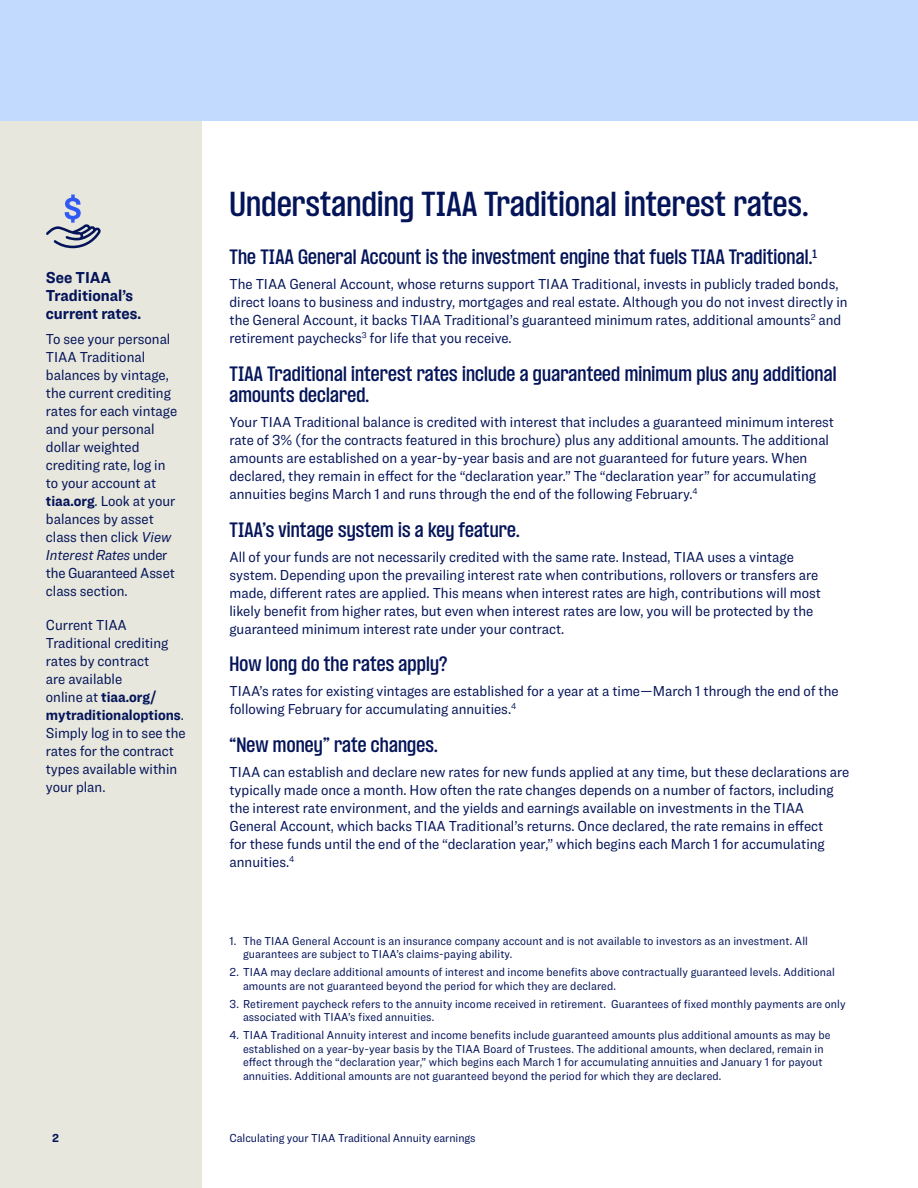
<style>
.page{position:relative;width:918px;height:1188px;background:#fff}
.page>*{position:absolute;margin:0;border:0;box-sizing:border-box;transform-origin:0 0}
.t1{font:600 30px "TIAA Challenger";letter-spacing:.01em;color:#041459}
.t2{font:600 18px/21.6px "TIAA Challenger";letter-spacing:.01em;color:#041459}
.Sidebar_head{font:700 16.5px/18px "Ringside Narrow";color:#041459}
.Body_copy{font:15px/18px "Ringside Narrow";color:#041459}
.t3{font:12px/13.5px "Ringside Narrow";letter-spacing:.01em;color:#041459}
.t4{font:700 12px "Ringside Narrow";color:#041459}
.s1{font-weight:700}
.s2{font-style:italic}
</style>
<div class="page">
<div style="left:0;top:119px;width:202px;height:1069px;background:#e7e7dd"></div>
<div style="left:0;top:0;width:918px;height:121px;background:#c3daff"></div>
<svg style="left:46px;top:195px;width:55px;height:53px"></svg>
<p class="Sidebar_head" style="left:46px;top:268px;width:97px">See TIAA<br>Traditional’s current rates.</p>
<p class="Body_copy" style="left:46px;top:330px;width:133px">To see your personal<br>TIAA Traditional balances by vintage, the current crediting rates for each vintage and your personal dollar weighted crediting rate, log in to your account at <span class="s1">tiaa.org</span>. Look at your balances by asset class then click <span class="s2">View<br>Interest Rates</span> under the Guaranteed Asset class section.</p>
<p class="Body_copy" style="left:46px;top:616px;width:141px">Current TIAA<br>Traditional crediting rates by contract<br>are available<br>online at <span class="s1">tiaa.org/ mytraditionaloptions</span>.<br>Simply log in to see the rates for the contract types available within your plan.</p>
<h1 class="t1" style="left:230px;top:185px;width:580px">Understanding TIAA Traditional interest rates.</h1>
<p class="t2" style="left:230px;top:246px;width:589px">The TIAA General Account is the investment engine that fuels TIAA Traditional.<sup>1</sup></p>
<p class="Body_copy" style="left:230px;top:275px;width:620px">The TIAA General Account, whose returns support TIAA Traditional, invests in publicly traded bonds, direct loans to business and industry, mortgages and real estate. Although you do not invest directly in the General Account, it backs TIAA Traditional’s guaranteed minimum rates, additional amounts<sup>2</sup> and retirement paychecks<sup>3</sup> for life that you receive.</p>
<p class="t2" style="left:230px;top:363px;width:609px">TIAA Traditional interest rates include a guaranteed minimum plus any additional amounts declared.</p>
<p class="Body_copy" style="left:230px;top:413px;width:606px">Your TIAA Traditional balance is credited with interest that includes a guaranteed minimum interest rate of 3% (for the contracts featured in this brochure) plus any additional amounts. The additional amounts are established on a year-by-year basis and are not guaranteed for future years. When declared, they remain in effect for the “declaration year.” The “declaration year” for accumulating annuities begins March 1 and runs through the end of the following February.<sup>4</sup></p>
<p class="t2" style="left:230px;top:519px;width:292px">TIAA’s vintage system is a key feature.</p>
<p class="Body_copy" style="left:230px;top:547px;width:593px">All of your funds are not necessarily credited with the same rate. Instead, TIAA uses a vintage system. Depending upon the prevailing interest rate when contributions, rollovers or transfers are made, different rates are applied. This means when interest rates are high, contributions will most likely benefit from higher rates, but even when interest rates are low, you will be protected by the guaranteed minimum interest rate under your contract.</p>
<p class="t2" style="left:230px;top:653px;width:219px">How long do the rates apply?</p>
<p class="Body_copy" style="left:230px;top:682px;width:611px">TIAA’s rates for existing vintages are established for a year at a time—March 1 through the end of the following February for accumulating annuities.<sup>4</sup></p>
<p class="t2" style="left:230px;top:734px;width:210px">“New money” rate changes.</p>
<p class="Body_copy" style="left:230px;top:762px;width:621px">TIAA can establish and declare new rates for new funds applied at any time, but these declarations are typically made once a month. How often the rate changes depends on a number of factors, including the interest rate environment, and the yields and earnings available on investments in the TIAA General Account, which backs TIAA Traditional’s returns. Once declared, the rate remains in effect<br>for these funds until the end of the “declaration year,” which begins each March 1 for accumulating annuities.<sup>4</sup></p>
<p class="t3" style="left:243px;top:934px;width:567px;text-indent:-14px">1. The TIAA General Account is an insurance company account and is not available to investors as an investment. All guarantees are subject to TIAA’s claims-paying ability.</p>
<p class="t3" style="left:243px;top:965px;width:593px;text-indent:-14px">2. TIAA may declare additional amounts of interest and income benefits above contractually guaranteed levels. Additional amounts are not guaranteed beyond the period for which they are declared.</p>
<p class="t3" style="left:243px;top:997px;width:604px;text-indent:-14px">3. Retirement paycheck refers to the annuity income received in retirement. Guarantees of fixed monthly payments are only associated with TIAA’s fixed annuities.</p>
<p class="t3" style="left:243px;top:1028px;width:589px;text-indent:-14px">4. TIAA Traditional Annuity interest and income benefits include guaranteed amounts plus additional amounts as may be established on a year-by-year basis by the TIAA Board of Trustees. The additional amounts, when declared, remain in effect through the “declaration year,” which begins each March 1 for accumulating annuities and January 1 for payout annuities. Additional amounts are not guaranteed beyond the period for which they are declared.</p>
<p class="t4" style="left:52px;top:1129px;width:8px">2</p>
<p class="t3" style="left:230px;top:1131px;width:248px">Calculating your TIAA Traditional Annuity earnings</p>
</div>
